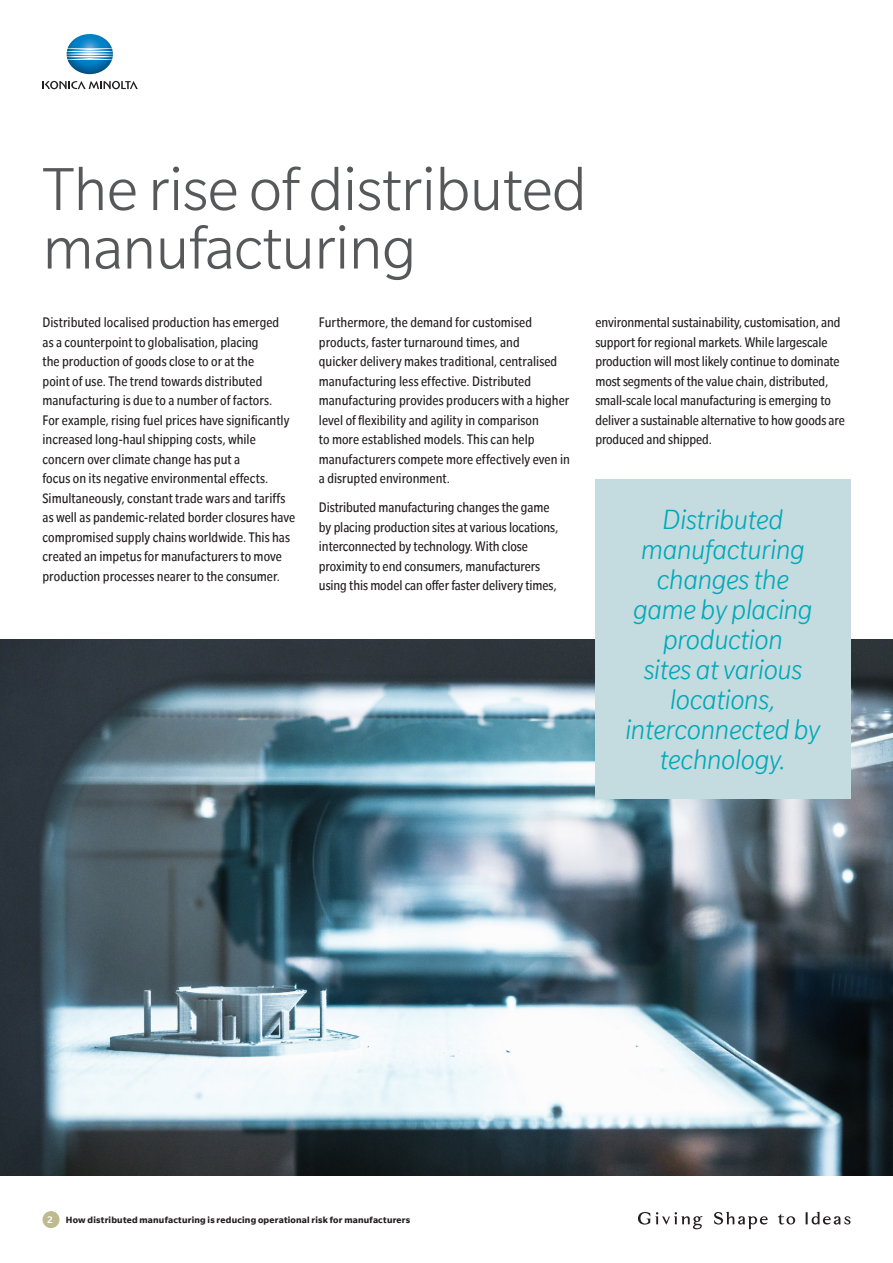
<style>
.page{position:relative;width:893px;height:1263px;background:#fff}
.page>*{position:absolute;margin:0;border:0;box-sizing:border-box;transform-origin:0 0}
.Footnote{font:300 66px/58.5px "Slate";letter-spacing:-.01em;color:#57585a}
.t1{font:italic 300 30px/30px "Slate";letter-spacing:-.01em;color:#00a8b9;text-align:center}
.t2{font:condensed 15px/19.5px "Slate";color:#231f20}
.t3{font:700 9.75px "Slate";letter-spacing:.02em;color:#231f20}
.s1{font-weight:500;font-size:10.5px;color:#fff}
</style>
<div class="page">
<img style="left:0;top:639px;width:893px;height:536px">
<div style="left:595px;top:479px;width:255px;height:320px;background:#c4dbdf"></div>
<img style="left:67px;top:34px;width:46px;height:40px">
<svg style="left:43px;top:81px;width:95px;height:8px"></svg>
<svg style="left:806px;top:1212px;width:44px;height:12px"></svg>
<svg style="left:778px;top:1214px;width:17px;height:10px"></svg>
<svg style="left:638px;top:1212px;width:64px;height:17px"></svg>
<svg style="left:714px;top:1212px;width:54px;height:17px"></svg>
<div style="left:43px;top:1211px;width:17px;height:17px;background:#bdba91;border-radius:50%"></div>
<p class="Footnote" style="left:43px;top:160px;width:546px">The rise of distributed manufacturing</p>
<p class="t2" style="left:43px;top:312px;width:254px">Distributed localised production has emerged<br>as a counterpoint to globalisation, placing<br>the production of goods close to or at the<br>point of use. The trend towards distributed manufacturing is due to a number of factors.<br>For example, rising fuel prices have significantly increased long-haul shipping costs, while concern over climate change has put a<br>focus on its negative environmental effects.<br>Simultaneously, constant trade wars and tariffs as well as pandemic-related border closures have compromised supply chains worldwide. This has created an impetus for manufacturers to move production processes nearer to the consumer.</p>
<p class="t2" style="left:319px;top:312px;width:252px">Furthermore, the demand for customised products, faster turnaround times, and<br>quicker delivery makes traditional, centralised manufacturing less effective. Distributed manufacturing provides producers with a higher level of flexibility and agility in comparison<br>to more established models. This can help manufacturers compete more effectively even in a disrupted environment.</p>
<p class="t2" style="left:319px;top:498px;width:241px">Distributed manufacturing changes the game by placing production sites at various locations, interconnected by technology. With close proximity to end consumers, manufacturers using this model can offer faster delivery times,</p>
<p class="t2" style="left:595px;top:312px;width:251px">environmental sustainability, customisation, and support for regional markets. While largescale production will most likely continue to dominate most segments of the value chain, distributed, small-scale local manufacturing is emerging to deliver a sustainable alternative to how goods are produced and shipped.</p>
<p class="t1" style="left:625px;top:504px;width:197px">Distributed manufacturing changes the game by placing production<br>sites at various locations, interconnected by technology.</p>
<p class="t3" style="left:47px;top:1215px;width:365px"><span class="s1">2</span> How distributed manufacturing is reducing operational risk for manufacturers</p>
</div>
